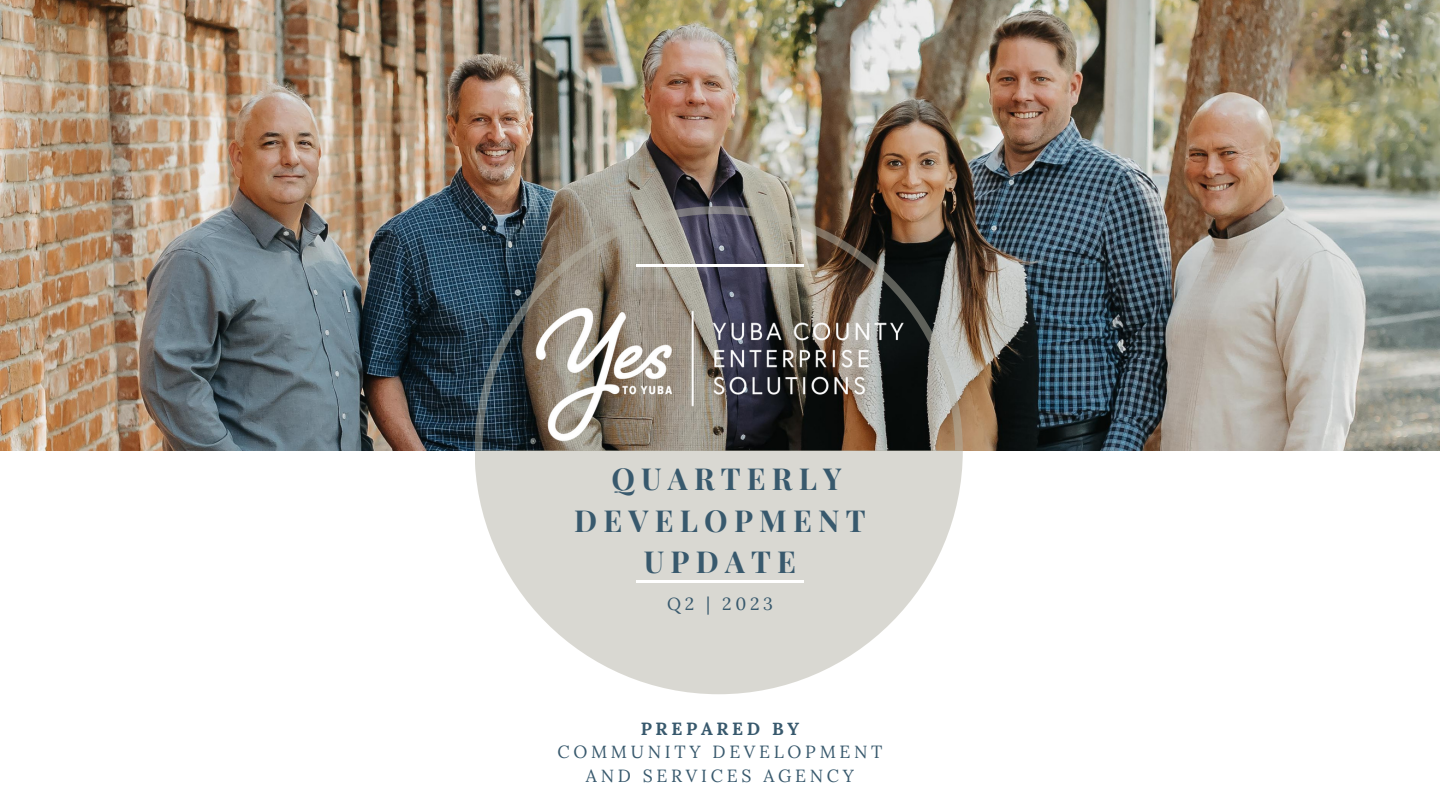
<style>
.page{position:relative;width:1440px;height:810px;background:#fff}
.page>*{position:absolute;margin:0;border:0;box-sizing:border-box;transform-origin:0 0}
.t1{font:700 29.7px/41.4px "Playfair Display SC";letter-spacing:.21em;color:#38596d;text-align:center}
.t2{font:17.6px/24px "Lora";letter-spacing:.21em;color:#38596d;text-align:center}
.t3{font:700 17.6px "Lora";letter-spacing:.21em;color:#38596d}
</style>
<div class="page">
<img style="left:0;top:0;width:1440px;height:451px">
<img style="left:476px;top:206px;width:487px;height:488px">
<svg style="left:479px;top:450px;width:480px;height:240px;fill:#d9d8d2"></svg>
<hr style="left:636px;top:581px;width:168px;height:2px;background:#fff">
<hr style="left:636px;top:264px;width:168px;height:3px;background:#fff">
<img style="left:522px;top:297px;width:396px;height:153px">
<p class="t1" style="left:574px;top:457px;width:293px">QUARTERLY<br>DEVELOPMENT</p>
<p class="t1" style="left:644px;top:540px;width:154px">UPDATE</p>
<p class="t2" style="left:667px;top:592px;width:107px">Q2 | 2023</p>
<p class="t3" style="left:641px;top:718px;width:160px">PREPARED BY</p>
<p class="t2" style="left:557px;top:740px;width:327px">COMMUNITY DEVELOPMENT<br>AND SERVICES AGENCY</p>
</div>
